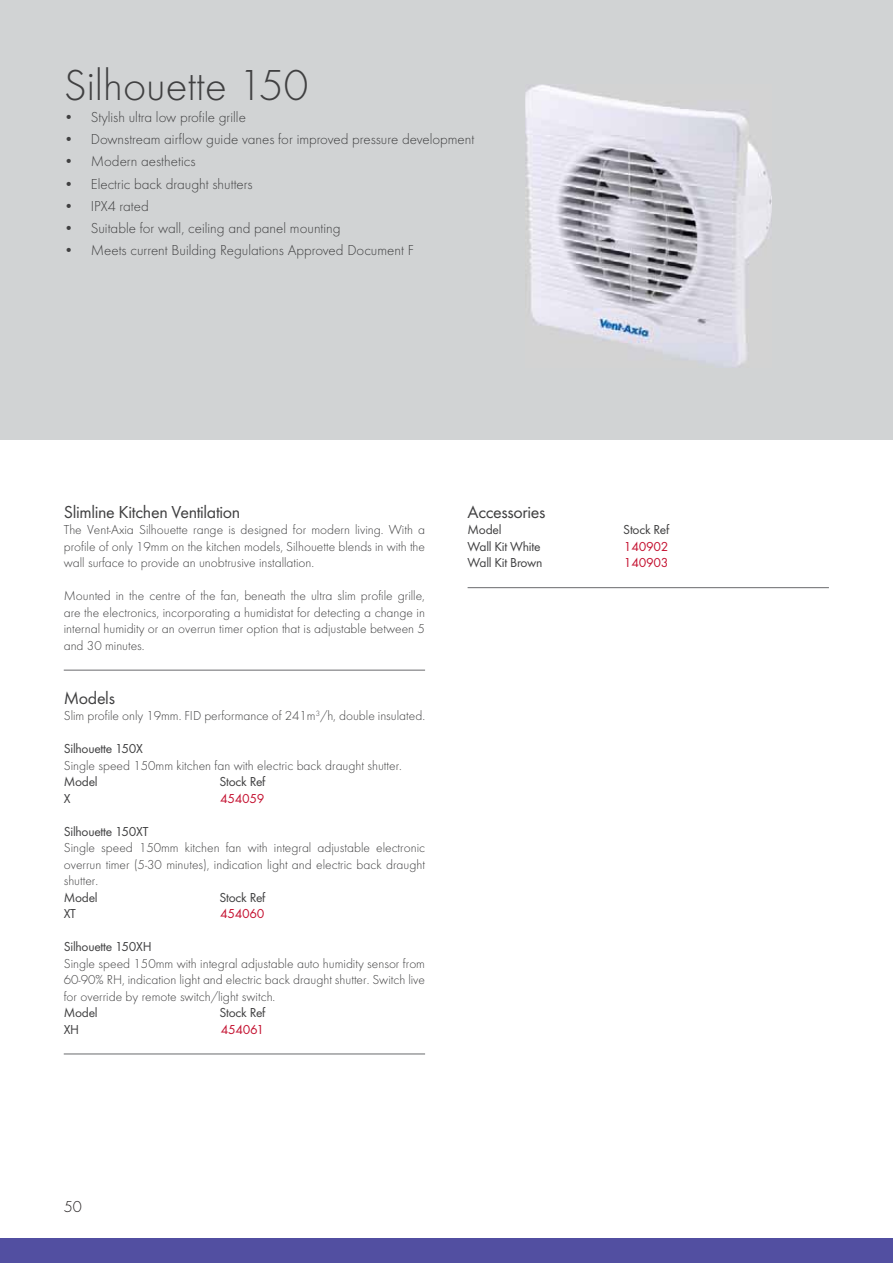
<style>
.page{position:relative;width:893px;height:1263px;background:#fff}
.page>*{position:absolute;margin:0;border:0;box-sizing:border-box;transform-origin:0 0}
.t1{font:300 45px "Futura T";color:#404041}
.t2{font:18px "Futura T";letter-spacing:-.02em;color:#404041}
.t3{font:300 16.5px "Futura T";color:#231f20}
.t4{font:300 15px "Futura T";color:#404041}
.t5{font:300 13.5px/16.5px "Futura T";color:#404041;text-align:justify}
.t6{font:13.5px "Futura T";letter-spacing:-.02em;color:#404041}
.t7{font:13.5px "Futura T";letter-spacing:-.02em;color:#c41130}
</style>
<div class="page">
<div style="left:0;top:0;width:893px;height:440px;background:#d1d3d4"></div>
<div style="left:0;top:1239px;width:893px;height:24px;background:#524fa1"></div>
<hr style="left:64px;top:670px;width:361px;height:1px;background:#696a6c">
<hr style="left:64px;top:1054px;width:361px;height:1px;background:#696a6c">
<hr style="left:468px;top:587px;width:361px;height:1px;background:#696a6c">
<img style="left:525px;top:85px;width:246px;height:282px">
<h1 class="t1" style="left:64px;top:67px;width:246px">Silhouette 150</h1>
<p class="t4" style="left:64px;top:111px;width:184px">• Stylish ultra low profile grille</p>
<p class="t4" style="left:64px;top:133px;width:412px">• Downstream airflow guide vanes for improved pressure development</p>
<p class="t4" style="left:64px;top:155px;width:133px">• Modern aesthetics</p>
<p class="t4" style="left:64px;top:178px;width:190px">• Electric back draught shutters</p>
<p class="t4" style="left:64px;top:200px;width:86px">• IPX4 rated</p>
<p class="t4" style="left:64px;top:222px;width:278px">• Suitable for wall, ceiling and panel mounting</p>
<p class="t4" style="left:64px;top:244px;width:351px">• Meets current Building Regulations Approved Document F</p>
<h2 class="t2" style="left:64px;top:501px;width:178px">Slimline Kitchen Ventilation</h2>
<p class="t5" style="left:64px;top:523px;width:363px">The Vent-Axia Silhouette range is designed for modern living. With a profile of only 19mm on the kitchen models, Silhouette blends in with the wall surface to provide an unobtrusive installation.</p>
<p class="t5" style="left:64px;top:589px;width:363px">Mounted in the centre of the fan, beneath the ultra slim profile grille, are the electronics, incorporating a humidistat for detecting a change in internal humidity or an overrun timer option that is adjustable between 5 and 30 minutes.</p>
<h2 class="t2" style="left:64px;top:687px;width:53px">Models</h2>
<p class="t5" style="left:64px;top:709px;width:363px">Slim profile only 19mm. FID performance of 241m<sup>3</sup>/h, double insulated.</p>
<p class="t6" style="left:64px;top:741px;width:81px">Silhouette 150X</p>
<p class="t5" style="left:64px;top:758px;width:340px">Single speed 150mm kitchen fan with electric back draught shutter.</p>
<p class="t6" style="left:64px;top:774px;width:35px">Model</p>
<p class="t6" style="left:219px;top:774px;width:48px">Stock Ref</p>
<p class="t6" style="left:64px;top:790px;width:8px">X</p>
<p class="t7" style="left:220px;top:790px;width:46px">454059</p>
<p class="t6" style="left:64px;top:823px;width:86px">Silhouette 150XT</p>
<p class="t5" style="left:64px;top:841px;width:363px">Single speed 150mm kitchen fan with integral adjustable electronic overrun timer (5-30 minutes), indication light and electric back draught shutter.</p>
<p class="t6" style="left:64px;top:889px;width:35px">Model</p>
<p class="t6" style="left:219px;top:889px;width:48px">Stock Ref</p>
<p class="t6" style="left:64px;top:906px;width:14px">XT</p>
<p class="t7" style="left:220px;top:906px;width:46px">454060</p>
<p class="t6" style="left:64px;top:939px;width:90px">Silhouette 150XH</p>
<p class="t5" style="left:64px;top:956px;width:363px">Single speed 150mm with integral adjustable auto humidity sensor from 60-90% RH, indication light and electric back draught shutter. Switch live for override by remote switch/light switch.</p>
<p class="t6" style="left:64px;top:1005px;width:35px">Model</p>
<p class="t6" style="left:219px;top:1005px;width:48px">Stock Ref</p>
<p class="t6" style="left:64px;top:1021px;width:17px">XH</p>
<p class="t7" style="left:221px;top:1021px;width:45px">454061</p>
<h2 class="t2" style="left:468px;top:501px;width:79px">Accessories</h2>
<p class="t6" style="left:468px;top:522px;width:35px">Model</p>
<p class="t6" style="left:623px;top:522px;width:48px">Stock Ref</p>
<p class="t6" style="left:468px;top:538px;width:74px">Wall Kit White</p>
<p class="t7" style="left:624px;top:538px;width:46px">140902</p>
<p class="t6" style="left:468px;top:555px;width:76px">Wall Kit Brown</p>
<p class="t7" style="left:624px;top:555px;width:46px">140903</p>
<p class="t3" style="left:64px;top:1200px;width:20px">50</p>
</div>
